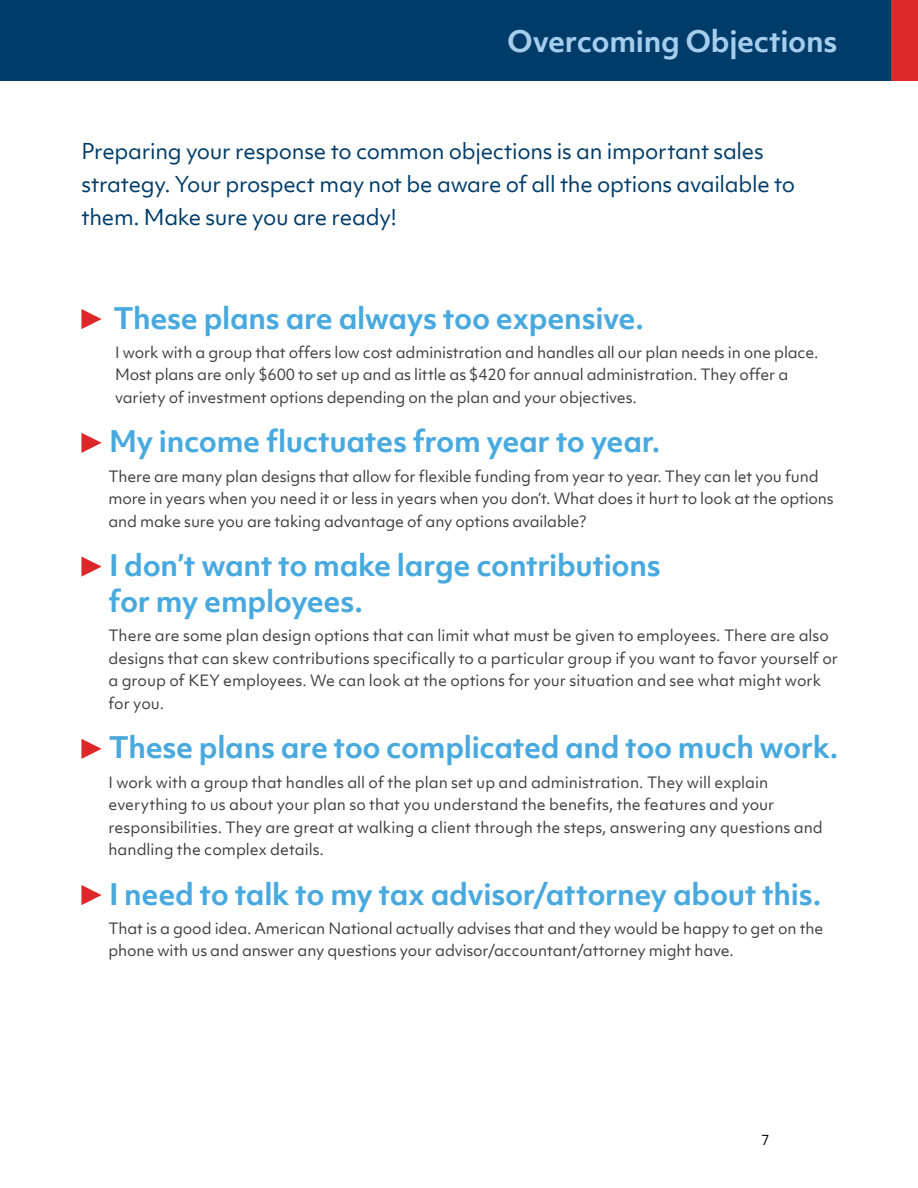
<style>
.page{position:relative;width:918px;height:1188px;background:#fff}
.page>*{position:absolute;margin:0;border:0;box-sizing:border-box;transform-origin:0 0}
.t1{font:700 28.5px/36px "Objektiv Mk 1";letter-spacing:-.015em;color:#48a9df}
.t2{font:700 28.5px "Objektiv Mk 1";letter-spacing:-.01em;color:#a5cded}
.t3{font:21px/33px "Objektiv Mk 1";letter-spacing:-.015em;color:#003c6a}
.t4{font:15px/22.5px "Objektiv Mk 1";letter-spacing:-.01em;color:#414042}
.t5{font:13.5px "Objektiv Mk 1";color:#000}
</style>
<div class="page">
<div style="left:0;top:0;width:918px;height:81px;background:#003c6a"></div>
<div style="left:891px;top:0;width:27px;height:81px;background:#dc2828"></div>
<svg style="left:81px;top:309px;width:21px;height:20px"></svg>
<svg style="left:81px;top:433px;width:21px;height:20px"></svg>
<svg style="left:81px;top:557px;width:21px;height:20px"></svg>
<svg style="left:81px;top:739px;width:21px;height:20px"></svg>
<svg style="left:81px;top:885px;width:21px;height:20px"></svg>
<h1 class="t2" style="left:507px;top:21px;width:332px">Overcoming Objections</h1>
<h2 class="t3" style="left:81px;top:134px;width:715px">Preparing your response to common objections is an important sales strategy. Your prospect may not be aware of all the options available to them. Make sure you are ready!</h2>
<h1 class="t1" style="left:113px;top:299px;width:532px">These plans are always too expensive.</h1>
<p class="t4" style="left:115px;top:341px;width:705px">I work with a group that offers low cost administration and handles all our plan needs in one place.<br>Most plans are only $600 to set up and as little as $420 for annual administration. They offer a variety of investment options depending on the plan and your objectives.</p>
<h1 class="t1" style="left:109px;top:423px;width:553px">My income fluctuates from year to year.</h1>
<p class="t4" style="left:108px;top:465px;width:727px">There are many plan designs that allow for flexible funding from year to year. They can let you fund more in years when you need it or less in years when you don’t. What does it hurt to look at the options and make sure you are taking advantage of any options available?</p>
<h1 class="t1" style="left:108px;top:547px;width:554px">I don’t want to make large contributions for my employees.</h1>
<p class="t4" style="left:108px;top:624px;width:731px">There are some plan design options that can limit what must be given to employees. There are also designs that can skew contributions specifically to a particular group if you want to favor yourself or a group of KEY employees. We can look at the options for your situation and see what might work for you.</p>
<h1 class="t1" style="left:109px;top:729px;width:731px">These plans are too complicated and too much work.</h1>
<p class="t4" style="left:108px;top:771px;width:716px">I work with a group that handles all of the plan set up and administration. They will explain everything to us about your plan so that you understand the benefits, the features and your responsibilities. They are great at walking a client through the steps, answering any questions and handling the complex details.</p>
<h1 class="t1" style="left:109px;top:875px;width:714px">I need to talk to my tax advisor/attorney about this.</h1>
<p class="t4" style="left:108px;top:917px;width:716px">That is a good idea. American National actually advises that and they would be happy to get on the phone with us and answer any questions your advisor/accountant/attorney might have.</p>
<p class="t5" style="left:761px;top:1131px;width:10px">7</p>
</div>
